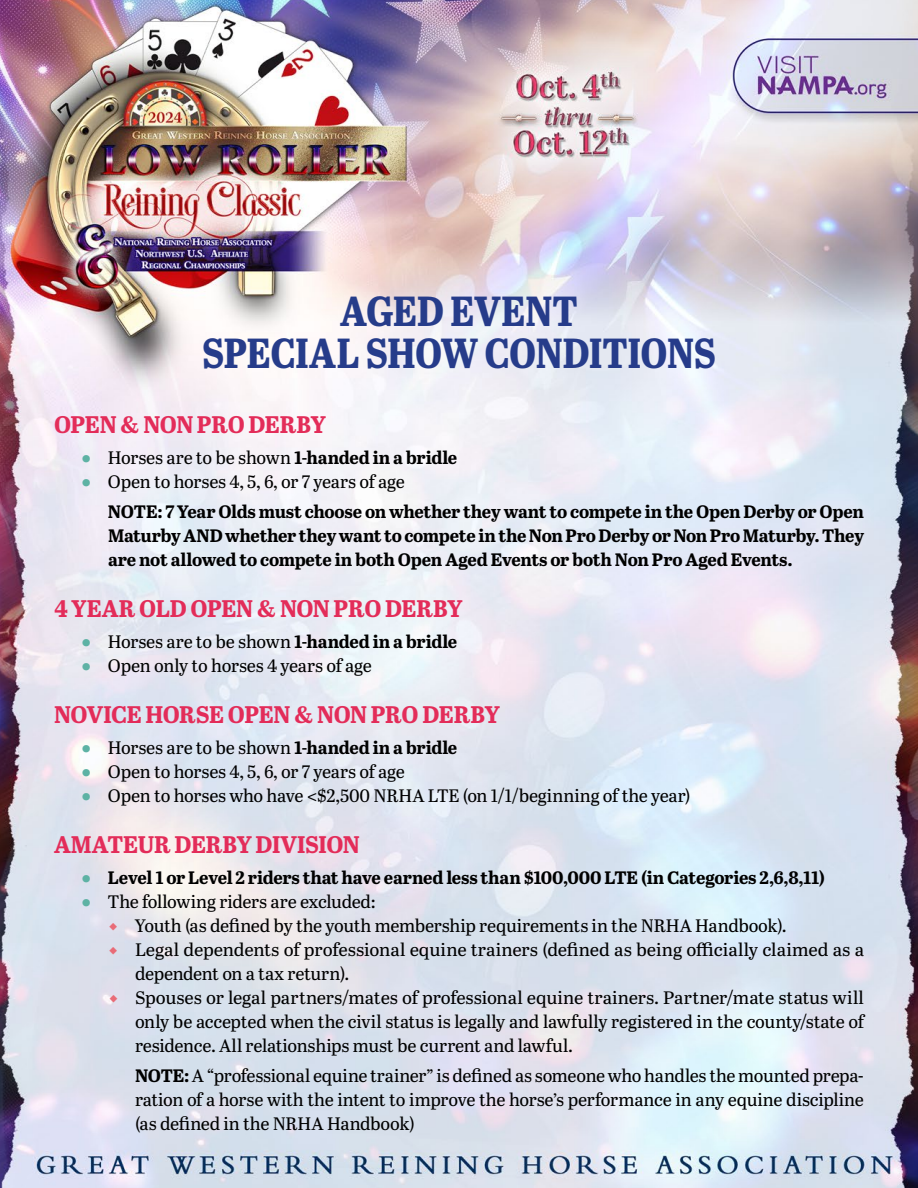
<style>
.page{position:relative;width:918px;height:1188px;background:#fff}
.page>*{position:absolute;margin:0;border:0;box-sizing:border-box;transform-origin:0 0}
.t1{font:700 42px/42px "Abril Titling Cnd";letter-spacing:-.005em;color:#263c8a;text-align:center}
.t2{font:700 24px "Abril Titling";letter-spacing:-.015em;color:#e32c59}
.t3{font:18px/24px "Abril Text";letter-spacing:-.01em;color:#000}
.t4{font:700 18px/30.8px "Abril Text";letter-spacing:-.015em;color:#000}
.s1{color:#5db2a4}
.s2{font-weight:700}
.s3{font-weight:400;color:#5db2a4}
.s4{font-weight:400}
</style>
<div class="page">
<img style="left:0;top:0;width:918px;height:1188px">
<svg style="left:110px;top:922px;width:7px;height:8px"></svg>
<svg style="left:110px;top:946px;width:7px;height:8px"></svg>
<svg style="left:110px;top:994px;width:7px;height:8px"></svg>
<h1 class="t1" style="left:202px;top:289px;width:515px">AGED EVENT<br>SPECIAL SHOW CONDITIONS</h1>
<h2 class="t2" style="left:54px;top:407px;width:273px">OPEN &amp; NON PRO DERBY</h2>
<p class="t3" style="left:81px;top:444px;width:378px"><span class="s1">○</span> Horses are to be shown <span class="s2">1-handed in a bridle</span></p>
<p class="t4" style="left:108px;top:465px;width:758px;text-indent:-27px"><span class="s3">○</span> <span class="s4">Open to horses 4, 5, 6, or 7 years of age<br></span>NOTE: 7 Year Olds must choose on whether they want to compete in the Open Derby or Open</p>
<p class="t4" style="left:108px;top:523px;width:758px;line-height:24px">Maturby AND whether they want to compete in the Non Pro Derby or Non Pro Maturby. They are not allowed to compete in both Open Aged Events or both Non Pro Aged Events.</p>
<h2 class="t2" style="left:54px;top:591px;width:410px">4 YEAR OLD OPEN &amp; NON PRO DERBY</h2>
<p class="t3" style="left:81px;top:629px;width:378px"><span class="s1">○</span> Horses are to be shown <span class="s2">1-handed in a bridle</span></p>
<p class="t3" style="left:81px;top:653px;width:292px"><span class="s1">○</span> Open only to horses 4 years of age</p>
<h2 class="t2" style="left:54px;top:697px;width:447px">NOVICE HORSE OPEN &amp; NON PRO DERBY</h2>
<p class="t3" style="left:81px;top:735px;width:378px"><span class="s1">○</span> Horses are to be shown <span class="s2">1-handed in a bridle</span></p>
<p class="t3" style="left:81px;top:759px;width:325px"><span class="s1">○</span> Open to horses 4, 5, 6, or 7 years of age</p>
<p class="t3" style="left:81px;top:783px;width:611px"><span class="s1">○</span> Open to horses who have &lt;$2,500 NRHA LTE (on 1/1/beginning of the year)</p>
<h2 class="t2" style="left:54px;top:827px;width:307px">AMATEUR DERBY DIVISION</h2>
<p class="t4" style="left:81px;top:861px;width:746px"><span class="s3">○</span> Level 1 or Level 2 riders that have earned less than $100,000 LTE (in Categories 2,6,8,11)</p>
<p class="t3" style="left:135px;top:888px;width:731px;text-indent:-54px"><span class="s1">○</span> The following riders are excluded:<br>Youth (as defined by the youth membership requirements in the NRHA Handbook).<br>Legal dependents of professional equine trainers (defined as being officially claimed as a dependent on a tax return).<br>Spouses or legal partners/mates of professional equine trainers. Partner/mate status will only be accepted when the civil status is legally and lawfully registered in the county/state of residence. All relationships must be current and lawful.</p>
<p class="t3" style="left:135px;top:1063px;width:731px;text-align:justify"><span class="s2">NOTE:</span> A “professional equine trainer” is defined as someone who handles the mounted prepa&shy;ration of a horse with the intent to improve the horse’s performance in any equine discipline (as defined in the NRHA Handbook)</p>
</div>
